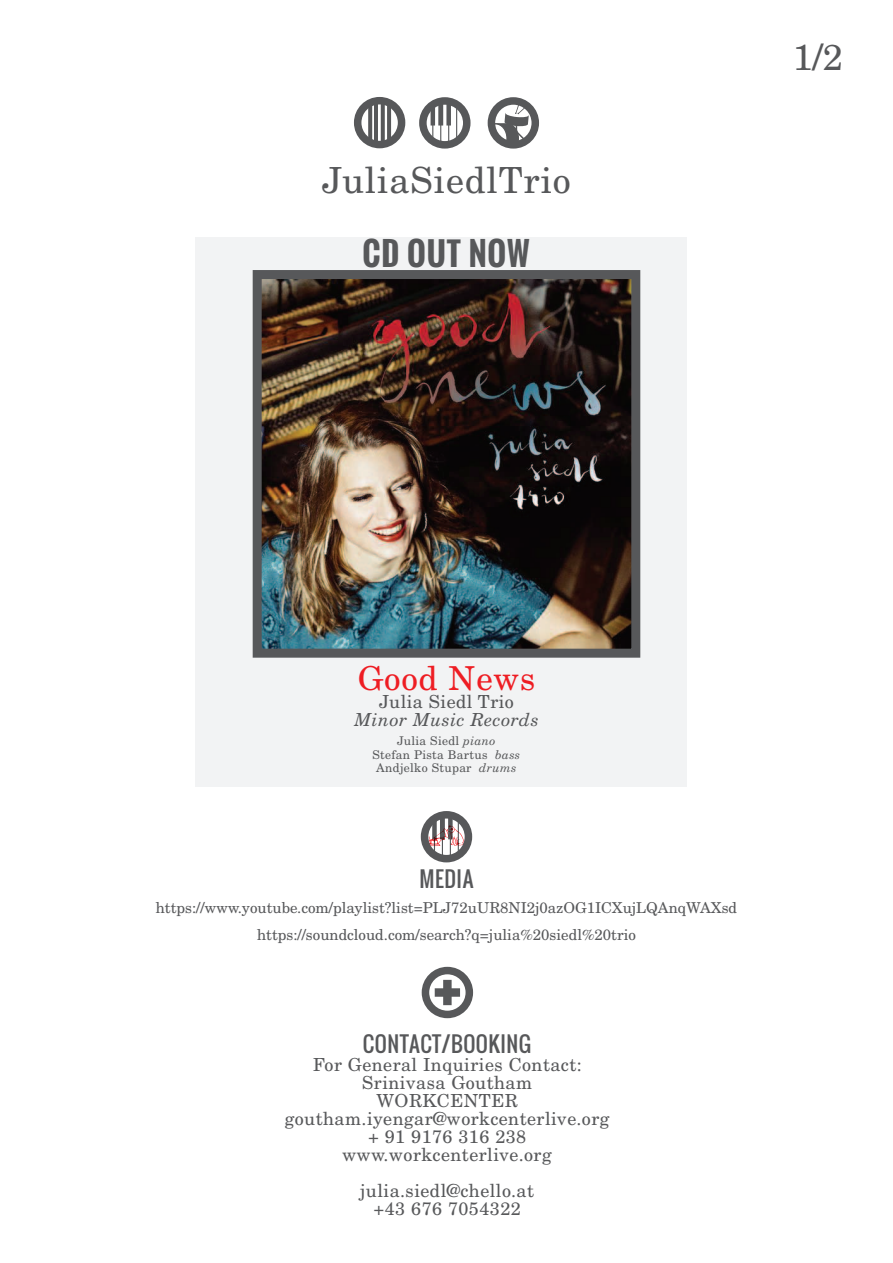
<style>
.page{position:relative;width:893px;height:1263px;background:#fff}
.page>*{position:absolute;margin:0;border:0;box-sizing:border-box;transform-origin:0 0}
.t1{font:36px "New Century Schlbk";letter-spacing:.025em;color:#57585a}
.t2{font:33px "New Century Schlbk";letter-spacing:.025em;color:#ee1d23}
.t3{font:700 31.5px "Oswald";letter-spacing:.025em;color:#57585a}
.t4{font:21px "Oswald";letter-spacing:.025em;color:#57585a}
.t5{font:18px/18px "New Century Schlbk";letter-spacing:.025em;color:#57585a;text-align:center}
.t6{font:italic 18px "New Century Schlbk";letter-spacing:.025em;color:#57585a}
.t7{font:15px/26.8px "New Century Schlbk";color:#57585a;text-align:center}
.t8{font:12px/13.5px "New Century Schlbk";letter-spacing:.025em;color:#57585a;text-align:center}
.s1{font-style:italic}
</style>
<div class="page">
<div style="left:195px;top:237px;width:491px;height:550px;background:#f2f3f4"></div>
<div style="left:422px;top:967px;width:51px;height:51px;border:8px solid #57585a;border-radius:50%"></div>
<svg style="left:435px;top:980px;width:25px;height:25px"></svg>
<div style="left:419px;top:97px;width:51px;height:52px;border:8px solid #57585a;border-radius:50%"></div>
<hr style="left:432px;top:102px;width:1px;height:40px;background:#57585a">
<hr style="left:440px;top:102px;width:1px;height:40px;background:#57585a">
<hr style="left:448px;top:102px;width:1px;height:40px;background:#57585a">
<hr style="left:456px;top:102px;width:1px;height:40px;background:#57585a">
<hr style="left:431px;top:107px;width:4px;height:19px;background:#57585a">
<div style="left:438px;top:103px;width:5px;height:23px;background:#57585a"></div>
<div style="left:446px;top:104px;width:5px;height:22px;background:#57585a"></div>
<div style="left:354px;top:97px;width:51px;height:51px;border:8px solid #57585a;border-radius:50%"></div>
<svg style="left:368px;top:102px;width:4px;height:41px"></svg>
<hr style="left:375px;top:102px;width:3px;height:41px;background:#57585a">
<svg style="left:381px;top:102px;width:4px;height:41px"></svg>
<hr style="left:387px;top:102px;width:4px;height:41px;background:#57585a">
<svg style="left:492px;top:102px;width:42px;height:42px"></svg>
<div style="left:488px;top:97px;width:51px;height:52px;border:8px solid #57585a;border-radius:50%"></div>
<img style="left:263px;top:280px;width:367px;height:368px">
<div style="left:253px;top:270px;width:387px;height:388px;border:9px solid #57585a"></div>
<hr style="left:434px;top:816px;width:1px;height:40px;background:#57585a">
<hr style="left:442px;top:816px;width:1px;height:40px;background:#57585a">
<hr style="left:450px;top:816px;width:1px;height:40px;background:#57585a">
<hr style="left:458px;top:816px;width:1px;height:40px;background:#57585a">
<div style="left:432px;top:820px;width:5px;height:19px;background:#57585a"></div>
<div style="left:440px;top:817px;width:5px;height:22px;background:#57585a"></div>
<div style="left:448px;top:818px;width:5px;height:21px;background:#57585a"></div>
<svg style="left:430px;top:825px;width:33px;height:21px"></svg>
<div style="left:421px;top:811px;width:51px;height:51px;border:8px solid #57585a;border-radius:50%"></div>
<h1 class="t1" style="left:322px;top:158px;width:250px">JuliaSiedlTrio</h1>
<h3 class="t3" style="left:363px;top:230px;width:169px">CD OUT NOW</h3>
<h1 class="t1" style="left:793px;top:35px;width:52px">1/2</h1>
<h2 class="t2" style="left:358px;top:658px;width:179px">Good News</h2>
<p class="t5" style="left:379px;top:692px;width:136px">Julia Siedl Trio</p>
<p class="t6" style="left:354px;top:709px;width:186px">Minor Music Records</p>
<p class="t8" style="left:372px;top:734px;width:149px">Julia Siedl <span class="s1">piano<br></span>Stefan Pista Bartus <span class="s1">bass<br></span>Andjelko Stupar <span class="s1">drums</span></p>
<p class="t4" style="left:419px;top:863px;width:56px">MEDIA</p>
<p class="t7" style="left:156px;top:894px;width:583px">https://www.youtube.com/playlist?list=PLJ72uUR8NI2j0azOG1ICXujLQAnqWAXsd https://soundcloud.com/search?q=julia%20siedl%20trio</p>
<p class="t4" style="left:363px;top:1028px;width:170px">CONTACT/BOOKING</p>
<p class="t5" style="left:285px;top:1055px;width:326px">For General Inquiries Contact:<br>Srinivasa Goutham<br>WORKCENTER goutham.iyengar@workcenterlive.org + 91 9176 316 238 www.workcenterlive.org</p>
<p class="t5" style="left:360px;top:1181px;width:175px">julia.siedl@chello.at +43 676 7054322</p>
</div>
